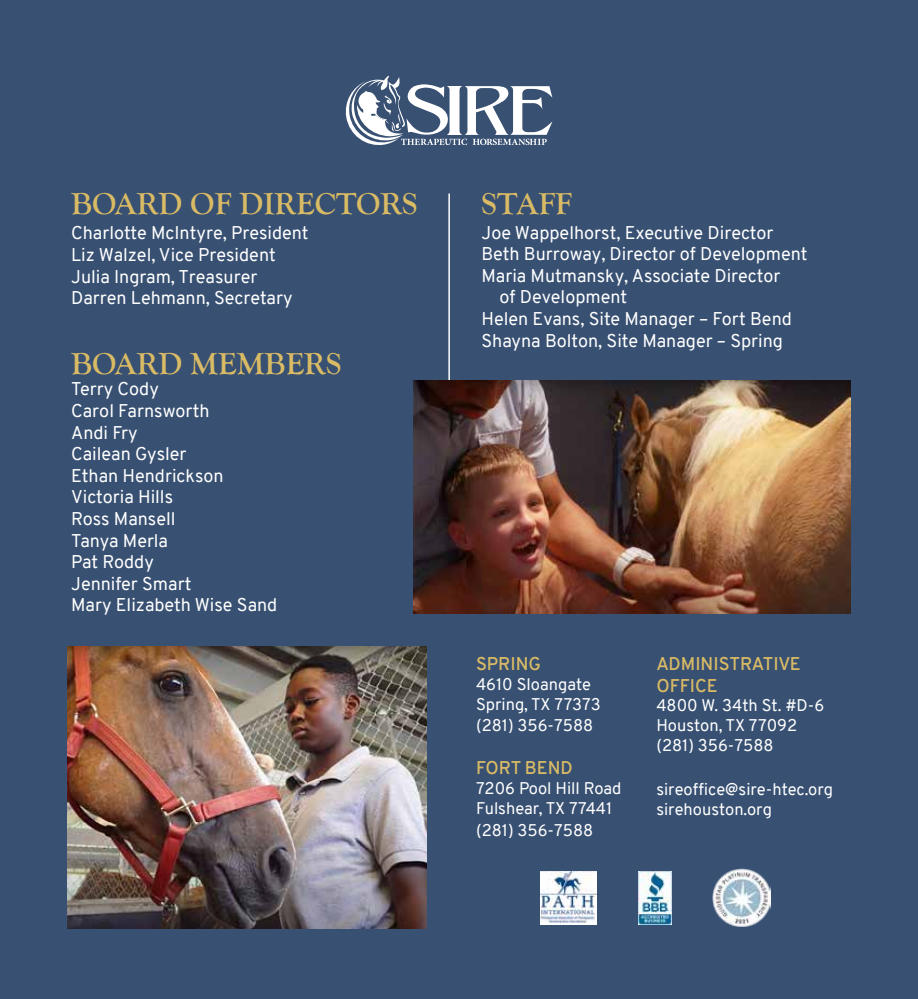
<style>
.page{position:relative;width:918px;height:999px;background:#385072}
.page>*{position:absolute;margin:0;border:0;box-sizing:border-box;transform-origin:0 0}
.t1{font:700 31.5px "Goudy Old Style T";color:#dabb65}
.t2{font:18px/21.6px "Overpass";color:#fff}
.t3{font:600 18px/21.6px "Overpass";color:#dabb65}
.t4{font:16.5px/19.8px "Overpass";color:#fff}
</style>
<div class="page">
<img style="left:541px;top:871px;width:55px;height:53px">
<img style="left:639px;top:871px;width:33px;height:53px">
<img style="left:713px;top:869px;width:57px;height:58px">
<svg style="left:345px;top:76px;width:208px;height:69px"></svg>
<img style="left:67px;top:647px;width:359px;height:282px">
<hr style="left:448px;top:194px;width:2px;height:360px;background:#fff">
<img style="left:414px;top:381px;width:437px;height:232px">
<h1 class="t1" style="left:71px;top:186px;width:348px">BOARD OF DIRECTORS</h1>
<p class="t2" style="left:71px;top:222px;width:239px">Charlotte McIntyre, President<br>Liz Walzel, Vice President<br>Julia Ingram, Treasurer<br>Darren Lehmann, Secretary</p>
<h1 class="t1" style="left:71px;top:346px;width:272px">BOARD MEMBERS</h1>
<p class="t2" style="left:71px;top:379px;width:208px">Terry Cody<br>Carol Farnsworth<br>Andi Fry<br>Cailean Gysler<br>Ethan Hendrickson<br>Victoria Hills<br>Ross Mansell<br>Tanya Merla<br>Pat Roddy<br>Jennifer Smart<br>Mary Elizabeth Wise Sand</p>
<h1 class="t1" style="left:482px;top:186px;width:92px">STAFF</h1>
<p class="t2" style="left:482px;top:222px;width:293px">Joe Wappelhorst, Executive Director</p>
<p class="t2" style="left:482px;top:243px;width:328px">Beth Burroway, Director of Development</p>
<p class="t2" style="left:482px;top:265px;width:300px">Maria Mutmansky, Associate Director</p>
<p class="t2" style="left:500px;top:287px;width:129px">of Development</p>
<p class="t2" style="left:482px;top:308px;width:312px">Helen Evans, Site Manager – Fort Bend</p>
<p class="t2" style="left:482px;top:330px;width:303px">Shayna Bolton, Site Manager – Spring</p>
<p class="t3" style="left:476px;top:653px;width:66px">SPRING</p>
<p class="t4" style="left:476px;top:674px;width:126px">4610 Sloangate<br>Spring, TX 77373</p>
<p class="t4" style="left:476px;top:716px;width:119px">(281) 356-7588</p>
<p class="t3" style="left:476px;top:757px;width:98px">FORT BEND</p>
<p class="t4" style="left:476px;top:779px;width:147px">7206 Pool Hill Road<br>Fulshear, TX 77441</p>
<p class="t4" style="left:476px;top:820px;width:119px">(281) 356-7588</p>
<p class="t3" style="left:656px;top:653px;width:146px">ADMINISTRATIVE<br>OFFICE</p>
<p class="t4" style="left:656px;top:696px;width:169px">4800 W. 34th St. #D-6<br>Houston, TX 77092 (281) 356-7588</p>
<p class="t4" style="left:656px;top:779px;width:178px">sireoffice@sire-htec.org sirehouston.org</p>
</div>
